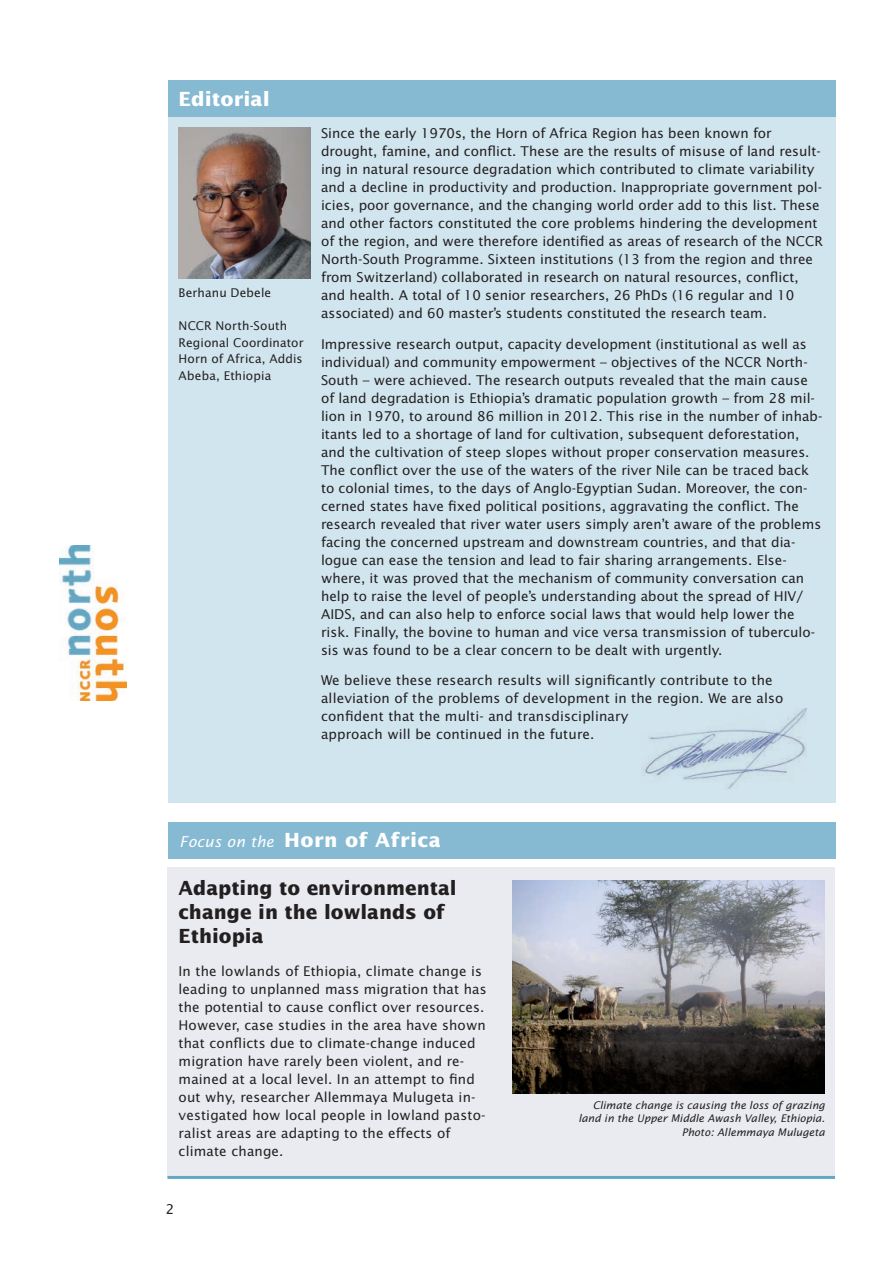
<style>
.page{position:relative;width:893px;height:1263px;background:#fff}
.page>*{position:absolute;margin:0;border:0;box-sizing:border-box;transform-origin:0 0}
.t1{font:700 19.5px/24px "Lucida Sans Std";color:#231f20}
.t2{font:700 19.5px "Lucida Sans Std";letter-spacing:.01em;color:#fff}
.t3{font:13.5px/18px "Lucida Sans Std";color:#231f20}
.t4{font:12px/16.5px "Lucida Sans Std";letter-spacing:.01em;color:#231f20}
.t5{font:italic 10.5px/13.5px "Lucida Sans Std";letter-spacing:.005em;color:#231f20;text-align:right}
.s1{font-weight:400;font-style:italic;font-size:15px}
</style>
<div class="page">
<img style="left:60px;top:545px;width:66px;height:155px">
<div style="left:168px;top:114px;width:668px;height:688px;background:#d1e5ee"></div>
<img style="left:179px;top:128px;width:131px;height:151px">
<div style="left:168px;top:81px;width:668px;height:36px;background:#86bad2"></div>
<div style="left:168px;top:822px;width:668px;height:36px;background:#86bad2"></div>
<div style="left:167px;top:867px;width:668px;height:310px;background:#e9ebf0"></div>
<hr style="left:167px;top:1176px;width:668px;height:3px;background:#63a8c4">
<img style="left:641px;top:709px;width:165px;height:80px">
<img style="left:512px;top:880px;width:313px;height:214px">
<h1 class="t2" style="left:179px;top:88px;width:93px">Editorial</h1>
<p class="t4" style="left:179px;top:285px;width:94px">Berhanu Debele</p>
<p class="t4" style="left:179px;top:318px;width:127px">NCCR North-South<br>Regional Coordinator<br>Horn of Africa, Addis<br>Abeba, Ethiopia</p>
<p class="t3" style="left:321px;top:124px;width:504px">Since the early 1970s, the Horn of Africa Region has been known for drought, famine, and conflict. These are the results of misuse of land result&shy;ing in natural resource degradation which contributed to climate variability and a decline in productivity and production. Inappropriate government pol&shy;icies, poor governance, and the changing world order add to this list. These and other factors constituted the core problems hindering the development of the region, and were therefore identified as areas of research of the NCCR North-South Programme. Sixteen institutions (13 from the region and three from Switzerland) collaborated in research on natural resources, conflict, and health. A total of 10 senior researchers, 26 PhDs (16 regular and 10 associated) and 60 master’s students constituted the research team.</p>
<p class="t3" style="left:321px;top:335px;width:503px">Impressive research output, capacity development (institutional as well as individual) and community empowerment – objectives of the NCCR North-South – were achieved. The research outputs revealed that the main cause of land degradation is Ethiopia’s dramatic population growth – from 28 mil&shy;lion in 1970, to around 86 million in 2012. This rise in the number of inhab&shy;itants led to a shortage of land for cultivation, subsequent deforestation, and the cultivation of steep slopes without proper conservation measures.<br>The conflict over the use of the waters of the river Nile can be traced back to colonial times, to the days of Anglo-Egyptian Sudan. Moreover, the con&shy;cerned states have fixed political positions, aggravating the conflict. The research revealed that river water users simply aren’t aware of the problems facing the concerned upstream and downstream countries, and that dia&shy;logue can ease the tension and lead to fair sharing arrangements. Else&shy;where, it was proved that the mechanism of community conversation can help to raise the level of people’s understanding about the spread of HIV/ AIDS, and can also help to enforce social laws that would help lower the risk. Finally, the bovine to human and vice versa transmission of tuberculo&shy;sis was found to be a clear concern to be dealt with urgently.</p>
<p class="t3" style="left:321px;top:672px;width:464px">We believe these research results will significantly contribute to the alleviation of the problems of development in the region. We are also confident that the multi- and transdisciplinary<br>approach will be continued in the future.</p>
<h1 class="t2" style="left:180px;top:829px;width:263px"><span class="s1">Focus on the</span> Horn of Africa</h1>
<h1 class="t1" style="left:179px;top:877px;width:280px">Adapting to environmental change in the lowlands of<br>Ethiopia</h1>
<p class="t3" style="left:179px;top:962px;width:310px">In the lowlands of Ethiopia, climate change is leading to unplanned mass migration that has the potential to cause conflict over resources.<br>However, case studies in the area have shown that conflicts due to climate-change induced migration have rarely been violent, and re&shy;mained at a local level. In an attempt to find out why, researcher Allemmaya Mulugeta in&shy;vestigated how local people in lowland pasto&shy;ralist areas are adapting to the effects of climate change.</p>
<p class="t3" style="left:166px;top:1200px;width:10px">2</p>
<p class="t5" style="left:578px;top:1098px;width:248px">Climate change is causing the loss of grazing land in the Upper Middle Awash Valley, Ethiopia.<br>Photo: Allemmaya Mulugeta</p>
</div>
